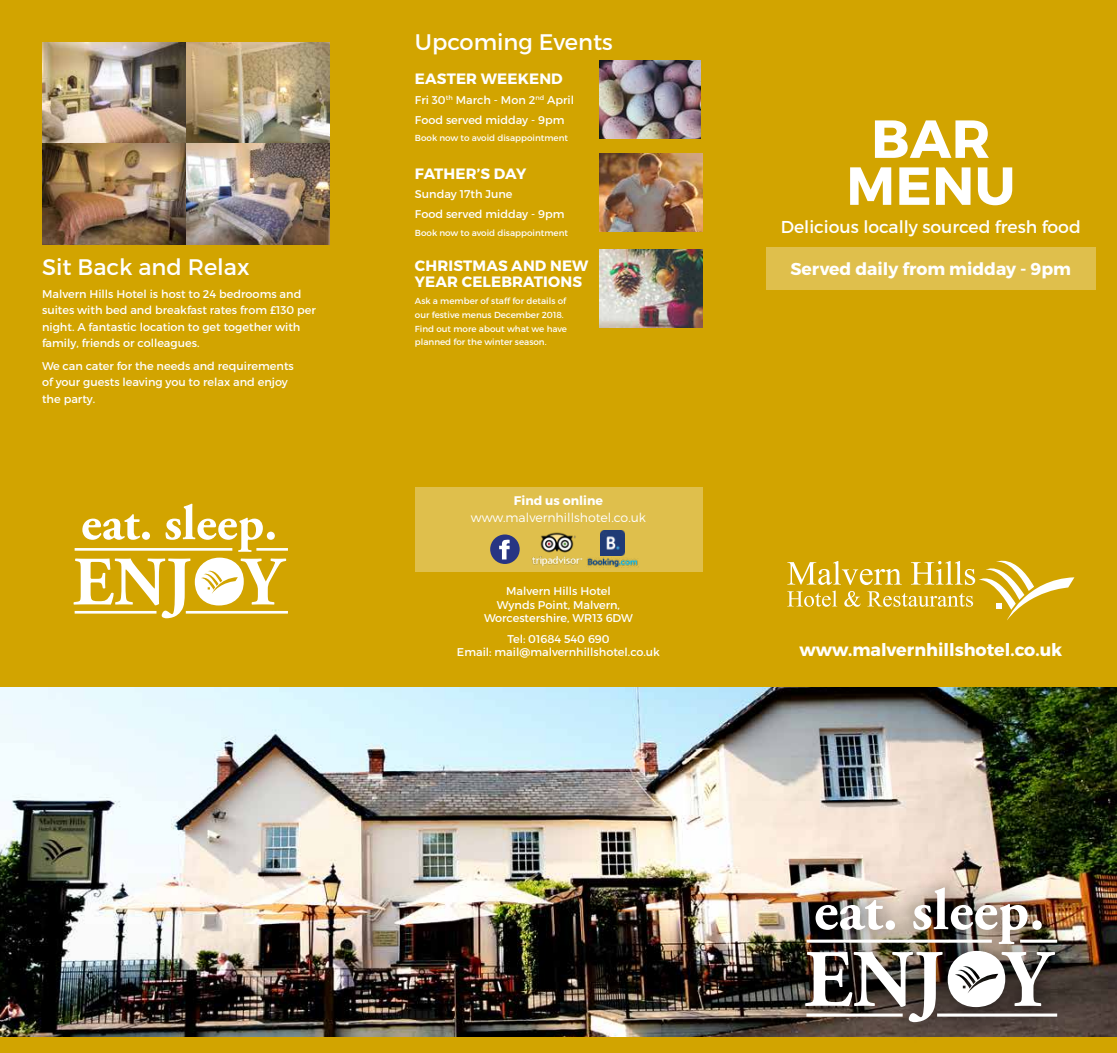
<style>
.page{position:relative;width:1117px;height:1053px;background:#fff}
.page>*{position:absolute;margin:0;border:0;box-sizing:border-box;transform-origin:0 0}
.t1{font:700 58.25px "Adobe Garamond Pro";color:#fff}
.t2{font:700 53.5px/47px "Montserrat";letter-spacing:.01em;color:#fff;text-align:center}
.t3{font:22.5px "Montserrat";color:#fff}
.t4{font:700 17.5px "Montserrat";color:#fff}
.t5{font:17.25px "Montserrat";color:#fff}
.t6{font:700 17.25px "Montserrat";color:#fff}
.t7{font:700 15px/16.2px "Montserrat";letter-spacing:.01em;color:#fff}
.t8{font:700 15px "Montserrat";letter-spacing:-.01em;color:#fff}
.t9{font:300 12.5px "Montserrat";color:#fff}
.t10{font:700 12.5px "Montserrat";color:#fff}
.t11{font:11.25px/16.2px "Montserrat";color:#fff}
.t12{font:8.75px/13.8px "Montserrat";color:#fff}
</style>
<div class="page">
<div style="left:0;top:0;width:1116px;height:1052px;background:#d2a400"></div>
<div style="left:766px;top:247px;width:329px;height:42px;background:#dfbf4c"></div>
<svg style="left:787px;top:560px;width:287px;height:60px"></svg>
<svg style="left:73px;top:503px;width:213px;height:115px"></svg>
<hr style="left:75px;top:548px;width:157px;height:2px;background:#fff">
<hr style="left:75px;top:611px;width:81px;height:2px;background:#fff">
<hr style="left:256px;top:548px;width:32px;height:2px;background:#fff">
<hr style="left:186px;top:611px;width:102px;height:2px;background:#fff">
<img style="left:43px;top:43px;width:287px;height:201px">
<img style="left:599px;top:60px;width:101px;height:79px">
<img style="left:599px;top:153px;width:103px;height:79px">
<img style="left:599px;top:249px;width:103px;height:79px">
<div style="left:415px;top:487px;width:287px;height:85px;background:#dfbf4c"></div>
<img style="left:531px;top:532px;width:52px;height:35px">
<svg style="left:490px;top:534px;width:29px;height:30px"></svg>
<img style="left:587px;top:557px;width:51px;height:10px">
<img style="left:600px;top:530px;width:24px;height:25px">
<img style="left:0;top:687px;width:1116px;height:349px">
<div style="left:785px;top:867px;width:291px;height:175px;background:#000;opacity:.75"></div>
<svg style="left:804px;top:950px;width:251px;height:72px;background:#86807c"></svg>
<hr style="left:806px;top:939px;width:185px;height:3px;background:#fff">
<hr style="left:806px;top:1013px;width:96px;height:3px;background:#fff">
<hr style="left:1019px;top:939px;width:37px;height:3px;background:#fff">
<hr style="left:936px;top:1013px;width:120px;height:3px;background:#fff">
<h3 class="t3" style="left:415px;top:28px;width:199px">Upcoming Events</h3>
<h3 class="t7" style="left:415px;top:71px;width:149px">EASTER WEEKEND</h3>
<p class="t11" style="left:415px;top:90px;width:161px;line-height:19.8px">Fri 30<sup>th</sup> March - Mon 2<sup>nd</sup> April<br>Food served midday - 9pm</p>
<p class="t12" style="left:415px;top:131px;width:155px">Book now to avoid disappointment</p>
<h3 class="t8" style="left:415px;top:164px;width:113px">FATHER’S DAY</h3>
<p class="t11" style="left:415px;top:184px;width:151px;line-height:19.8px">Sunday 17th June<br>Food served midday - 9pm</p>
<p class="t12" style="left:415px;top:225px;width:155px">Book now to avoid disappointment</p>
<h3 class="t7" style="left:415px;top:257px;width:175px">CHRISTMAS AND NEW<br>YEAR CELEBRATIONS</h3>
<p class="t12" style="left:415px;top:294px;width:154px">Ask a member of staff for details of our festive menus December 2018.<br>Find out more about what we have planned for the winter season.</p>
<h2 class="t2" style="left:846px;top:116px;width:170px">BAR<br>MENU</h2>
<h3 class="t5" style="left:780px;top:216px;width:301px">Delicious locally sourced fresh food</h3>
<h3 class="t3" style="left:42px;top:253px;width:209px">Sit Back and Relax</h3>
<h3 class="t6" style="left:790px;top:258px;width:282px">Served daily from midday - 9pm</h3>
<p class="t11" style="left:42px;top:286px;width:275px">Malvern Hills Hotel is host to 24 bedrooms and suites with bed and breakfast rates from £130 per night. A fantastic location to get together with family, friends or colleagues.</p>
<p class="t11" style="left:42px;top:358px;width:253px">We can cater for the needs and requirements of your guests leaving you to relax and enjoy the party.</p>
<p class="t10" style="left:514px;top:492px;width:91px">Find us online</p>
<p class="t9" style="left:471px;top:510px;width:177px">www.malvernhillshotel.co.uk</p>
<p class="t11" style="left:484px;top:584px;width:150px;line-height:13.5px;text-align:center">Malvern Hills Hotel<br>Wynds Point, Malvern,<br>Worcestershire, WR13 6DW</p>
<p class="t11" style="left:457px;top:632px;width:204px;line-height:13.5px;text-align:center">Tel: 01684 540 690<br>Email: mail@malvernhillshotel.co.uk</p>
<h3 class="t4" style="left:799px;top:639px;width:264px">www.malvernhillshotel.co.uk</h3>
<h1 class="t1" style="left:813px;top:876px;width:232px">eat. sleep.</h1>
</div>
